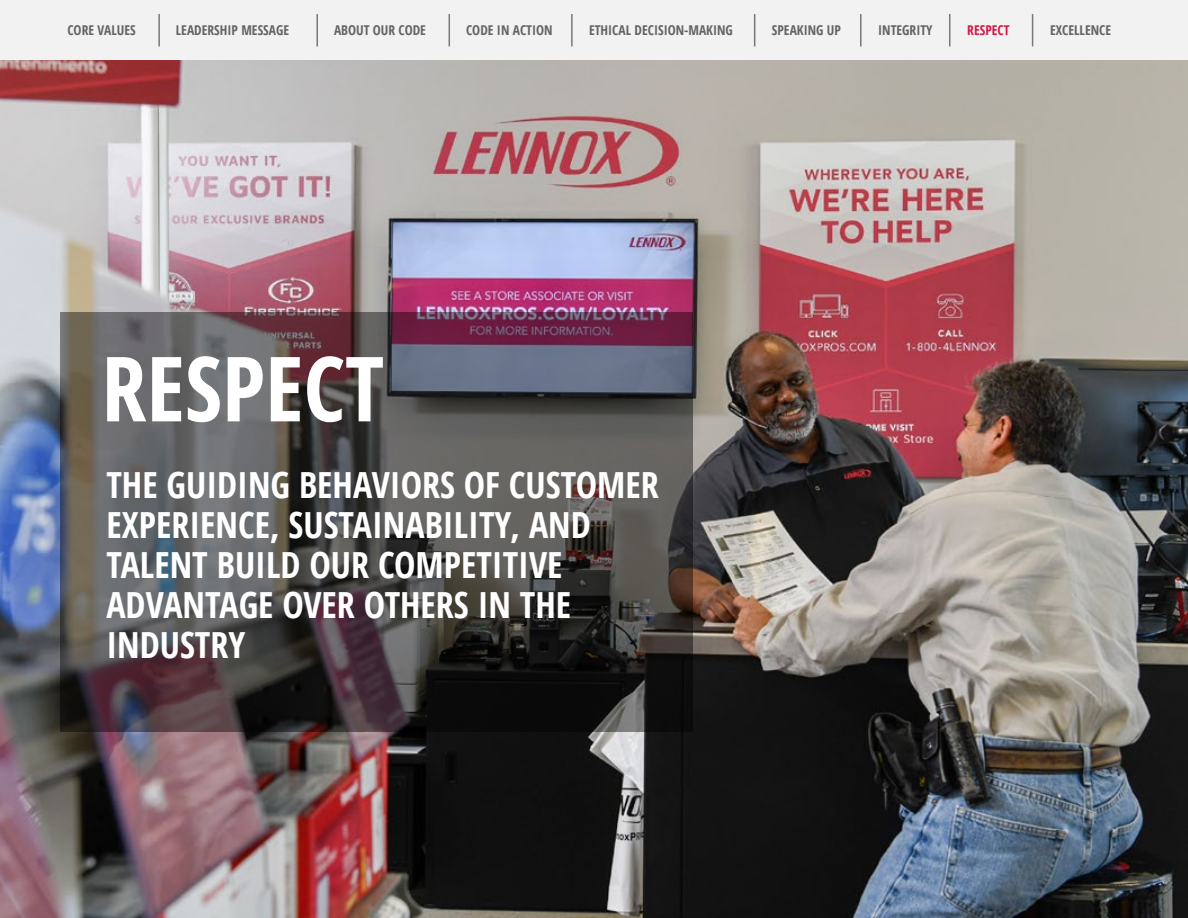
<style>
.page{position:relative;width:1188px;height:918px;background:#fff}
.page>*{position:absolute;margin:0;border:0;box-sizing:border-box;transform-origin:0 0}
.t1{font:700 condensed 90px "Open Sans";color:#fff}
.t2{font:700 condensed 36px/40.2px "Open Sans";color:#fff}
.t3{font:700 condensed 13.5px "Open Sans";color:#636466}
.t4{font:700 condensed 13.5px "Open Sans";color:#d11947}
</style>
<div class="page">
<div style="left:0;top:0;width:1188px;height:60px;background:#f2f2f2"></div>
<hr style="left:571px;top:14px;width:2px;height:32px;background:#77787b">
<hr style="left:449px;top:14px;width:1px;height:32px;background:#77787b">
<hr style="left:754px;top:14px;width:1px;height:32px;background:#77787b">
<hr style="left:860px;top:14px;width:2px;height:32px;background:#77787b">
<hr style="left:949px;top:14px;width:1px;height:32px;background:#77787b">
<hr style="left:1032px;top:14px;width:1px;height:32px;background:#77787b">
<hr style="left:316px;top:14px;width:2px;height:32px;background:#77787b">
<hr style="left:158px;top:14px;width:2px;height:32px;background:#77787b">
<img style="left:0;top:60px;width:1188px;height:858px">
<svg style="left:60px;top:312px;width:633px;height:419px;background:#504b4d"></svg>
<p class="t3" style="left:68px;top:21px;width:70px">CORE VALUES</p>
<p class="t3" style="left:176px;top:21px;width:115px">LEADERSHIP MESSAGE</p>
<p class="t3" style="left:334px;top:21px;width:93px">ABOUT OUR CODE</p>
<p class="t3" style="left:466px;top:21px;width:88px">CODE IN ACTION</p>
<p class="t3" style="left:589px;top:21px;width:145px">ETHICAL DECISION-MAKING</p>
<p class="t3" style="left:772px;top:21px;width:71px">SPEAKING UP</p>
<p class="t3" style="left:878px;top:21px;width:56px">INTEGRITY</p>
<p class="t4" style="left:967px;top:21px;width:44px">RESPECT</p>
<p class="t3" style="left:1050px;top:21px;width:62px">EXCELLENCE</p>
<h1 class="t1" style="left:102px;top:326px;width:284px">RESPECT</h1>
<p class="t2" style="left:106px;top:464px;width:554px">THE GUIDING BEHAVIORS OF CUSTOMER<br>EXPERIENCE, SUSTAINABILITY, AND<br>TALENT BUILD OUR COMPETITIVE<br>ADVANTAGE OVER OTHERS IN THE<br>INDUSTRY</p>
</div>
